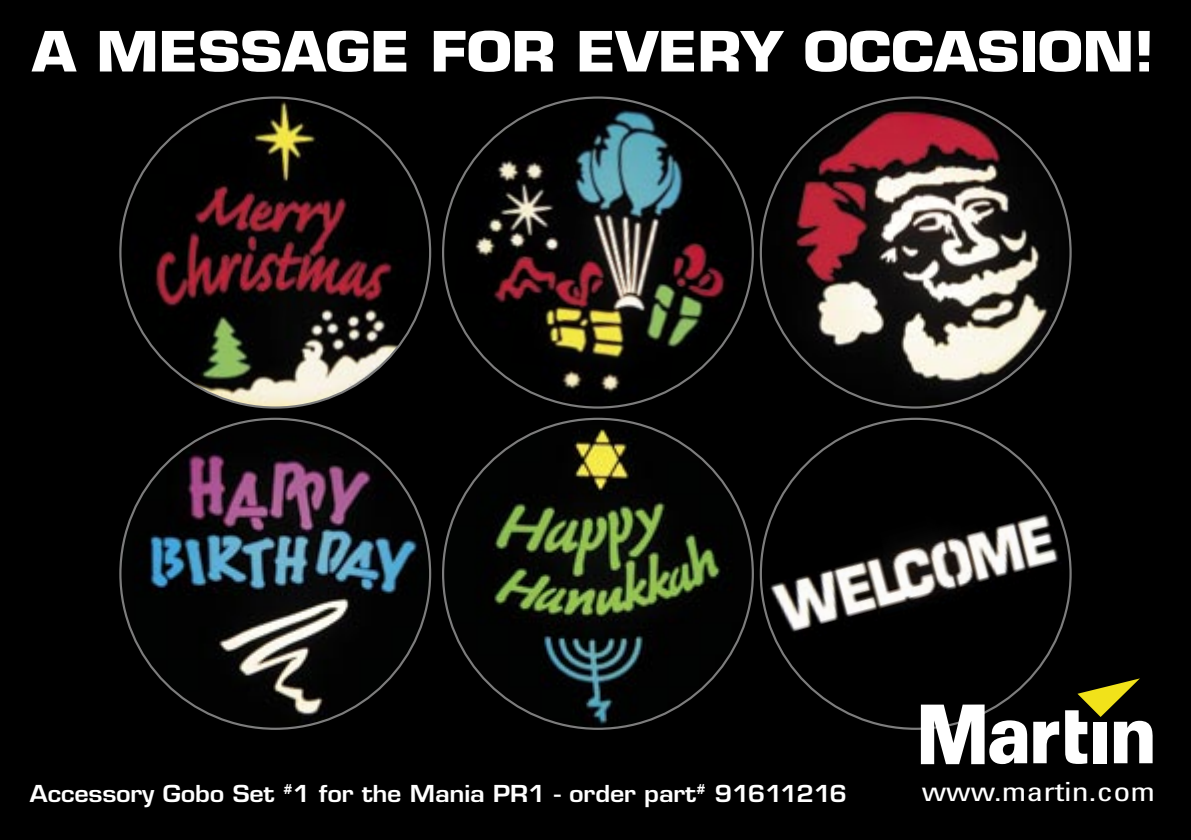
<style>
.page{position:relative;width:1191px;height:840px;background:#fff}
.page>*{position:absolute;margin:0;border:0;box-sizing:border-box;transform-origin:0 0}
.Paragraph_Style_1{font:700 54px "Eurostile";letter-spacing:-.01em;color:#fff;scale:1.1 1}
.Normal{font:condensed 26.4px "Univers";color:#fff;scale:1.29 1}
.Paragraph_Style_1-2{font:600 22.8px "Eurostile";letter-spacing:-.01em;color:#fff;scale:1.11 1}
</style>
<div class="page">
<div style="left:0;top:0;width:1191px;height:839px;background:#000"></div>
<img style="left:120px;top:99px;width:310px;height:308px">
<img style="left:443px;top:99px;width:310px;height:308px">
<img style="left:120px;top:418px;width:310px;height:310px;border-radius:50%">
<img style="left:443px;top:418px;width:310px;height:310px;border-radius:50%">
<img style="left:761px;top:97px;width:309px;height:310px;border-radius:50%">
<img style="left:762px;top:420px;width:308px;height:308px">
<svg style="left:921px;top:704px;width:106px;height:59px"></svg>
<svg style="left:1033px;top:720px;width:26px;height:42px"></svg>
<svg style="left:1065px;top:678px;width:87px;height:85px"></svg>
<p class="Paragraph_Style_1" style="left:32px;top:18px;width:1021px">A MESSAGE FOR EVERY OCCASION!</p>
<p class="Paragraph_Style_1-2" style="left:30px;top:778px;width:738px">Accessory Gobo Set <sup>#</sup>1 for the Mania PR1 - order part<sup>#</sup> 91611216</p>
<p class="Normal" style="left:921px;top:774px;width:182px">www.martin.com</p>
</div>
